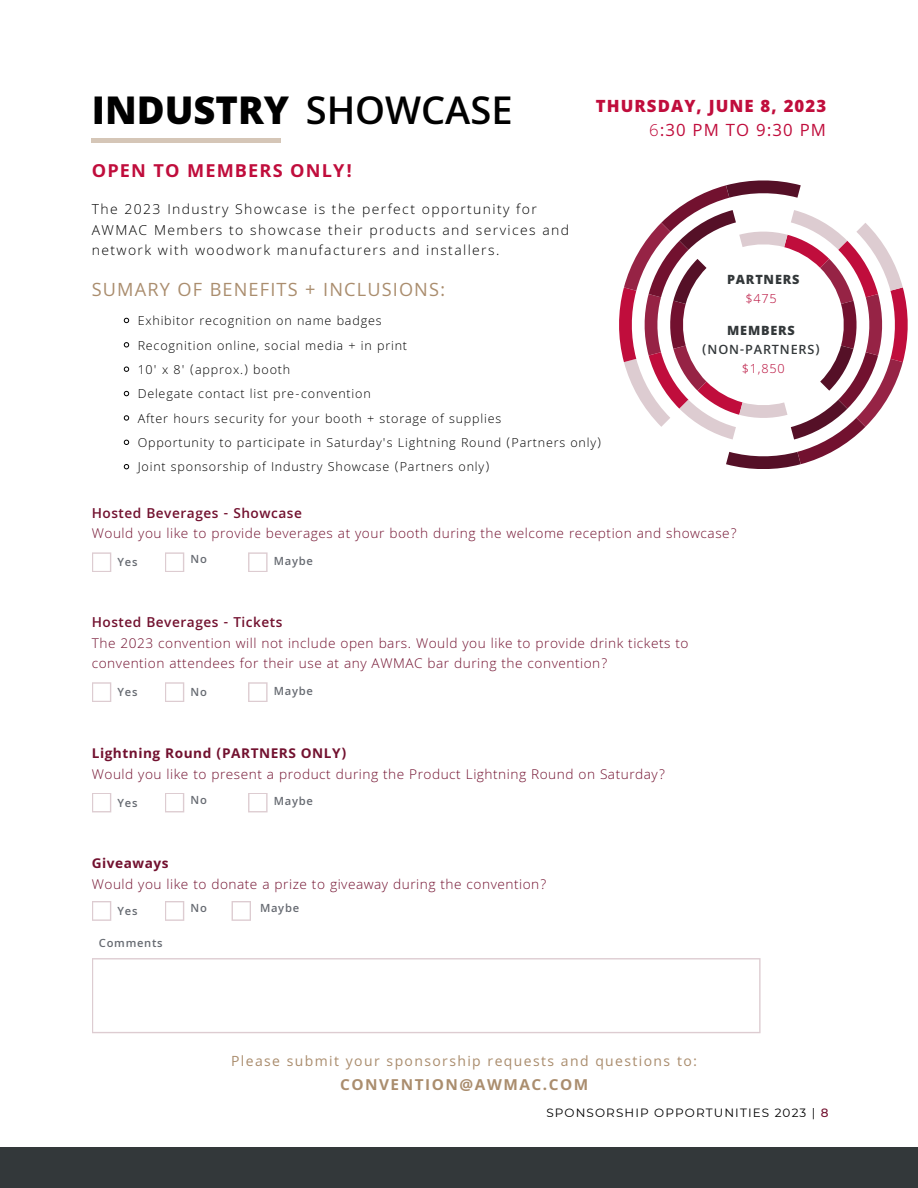
<style>
.page{position:relative;width:918px;height:1188px;background:#fff}
.page>*{position:absolute;margin:0;border:0;box-sizing:border-box;transform-origin:0 0}
.t1{font:800 40.95px "Khula";color:#000}
.t2{font:19.5px "Khula";letter-spacing:.06em;color:#aa8d6e}
.t3{font:700 19.5px "Khula";letter-spacing:.06em;color:#c00d3c}
.t4{font:800 18px/24.8px "Khula";letter-spacing:.06em;color:#c00d3c;text-align:right}
.t5{font:700 16.5px "Khula";letter-spacing:.095em;color:#aa8d6e}
.t6{font:300 15px/20.2px "Khula";letter-spacing:.095em;color:#000}
.t7{font:15px "Khula";letter-spacing:.095em;color:#aa8d6e}
.t8{font:300 14.7px/20.2px "Khula";letter-spacing:.035em;color:#72112f}
.t9{font:600 14.7px "Khula";letter-spacing:.035em;color:#72112f}
.t10{font:700 14.7px "Khula";letter-spacing:.035em;color:#72112f}
.t11{font:800 13.65px "Khula";letter-spacing:.06em;color:#33383a}
.t12{font:600 13.65px "Khula";letter-spacing:.06em;color:#33383a}
.t13{font:300 13.65px "Khula";letter-spacing:.06em;color:#b70a38}
.t14{font:300 13.5px/24.5px "Khula";letter-spacing:.06em;color:#000}
.t15{font:600 12px "Khula";letter-spacing:.06em;color:#676b72}
.t16{font:12px "Montserrat";letter-spacing:.095em;color:#000}
.s1{font-weight:600}
.s2{font-weight:300}
.s3{font-weight:400}
.s4{font-weight:500;color:#72112f}
</style>
<div class="page">
<div style="left:0;top:1148px;width:918px;height:40px;background:#33383a"></div>
<div style="left:92px;top:138px;width:189px;height:5px;background:#d5c6b7"></div>
<svg style="left:124px;top:317px;width:5px;height:6px"></svg>
<svg style="left:124px;top:342px;width:5px;height:6px"></svg>
<svg style="left:124px;top:366px;width:5px;height:6px"></svg>
<svg style="left:124px;top:391px;width:5px;height:6px"></svg>
<svg style="left:124px;top:415px;width:5px;height:6px"></svg>
<svg style="left:124px;top:439px;width:5px;height:6px"></svg>
<svg style="left:124px;top:464px;width:5px;height:6px"></svg>
<svg style="left:619px;top:180px;width:289px;height:289px"></svg>
<div style="left:688px;top:249px;width:151px;height:151px;background:#fff;border-radius:50%"></div>
<svg style="left:248px;top:552px;width:20px;height:20px"></svg>
<svg style="left:165px;top:552px;width:19px;height:20px"></svg>
<svg style="left:92px;top:552px;width:19px;height:20px"></svg>
<svg style="left:248px;top:682px;width:20px;height:20px"></svg>
<svg style="left:165px;top:682px;width:19px;height:20px"></svg>
<svg style="left:92px;top:682px;width:19px;height:20px"></svg>
<svg style="left:248px;top:793px;width:20px;height:19px"></svg>
<svg style="left:165px;top:793px;width:19px;height:19px"></svg>
<svg style="left:92px;top:793px;width:19px;height:19px"></svg>
<svg style="left:232px;top:901px;width:19px;height:20px"></svg>
<svg style="left:165px;top:901px;width:19px;height:20px"></svg>
<svg style="left:92px;top:901px;width:19px;height:20px"></svg>
<svg style="left:92px;top:958px;width:669px;height:75px"></svg>
<h1 class="t1" style="left:92px;top:86px;width:422px">INDUSTRY <span class="s1">SHOWCASE</span></h1>
<h2 class="t3" style="left:92px;top:159px;width:262px">OPEN TO MEMBERS ONLY!</h2>
<p class="t6" style="left:92px;top:199px;width:479px">The 2023 Industry Showcase is the perfect opportunity for<br>AWMAC Members to showcase their products and services and network with woodwork manufacturers and installers.</p>
<p class="t4" style="left:596px;top:93px;width:232px">THURSDAY, JUNE 8, 2023<br><span class="s2">6</span><span class="s3">:30 PM TO 9:30 PM</span></p>
<h2 class="t2" style="left:92px;top:278px;width:355px">SUMARY OF BENEFITS + INCLUSIONS:</h2>
<p class="t14" style="left:138px;top:308px;width:465px">Exhibitor recognition on name badges<br>Recognition online, social media + in print<br>10' x 8' (approx.) booth<br>Delegate contact list pre-convention<br>After hours security for your booth + storage of supplies<br>Opportunity to participate in Saturday's Lightning Round (Partners only)<br>Joint sponsorship of Industry Showcase (Partners only)</p>
<p class="t11" style="left:727px;top:271px;width:74px">PARTNERS</p>
<p class="t13" style="left:745px;top:290px;width:33px">$475</p>
<p class="t11" style="left:727px;top:323px;width:69px">MEMBERS</p>
<p class="t12" style="left:702px;top:341px;width:119px">(NON-PARTNERS)</p>
<p class="t13" style="left:742px;top:360px;width:44px">$1,850</p>
<p class="t9" style="left:92px;top:504px;width:212px">Hosted Beverages - Showcase</p>
<p class="t8" style="left:92px;top:523px;width:647px">Would you like to provide beverages at your booth during the welcome reception and showcase?</p>
<p class="t15" style="left:118px;top:555px;width:21px">Yes</p>
<p class="t15" style="left:191px;top:552px;width:18px">No</p>
<p class="t15" style="left:274px;top:554px;width:41px">Maybe</p>
<p class="t9" style="left:92px;top:614px;width:192px">Hosted Beverages - Tickets</p>
<p class="t8" style="left:92px;top:632px;width:598px">The 2023 convention will not include open bars. Would you like to provide drink tickets to convention attendees for their use at any AWMAC bar during the convention?</p>
<p class="t15" style="left:118px;top:685px;width:21px">Yes</p>
<p class="t15" style="left:191px;top:685px;width:18px">No</p>
<p class="t15" style="left:274px;top:684px;width:41px">Maybe</p>
<p class="t10" style="left:92px;top:745px;width:256px">Lightning Round (PARTNERS ONLY)</p>
<p class="t8" style="left:92px;top:764px;width:575px">Would you like to present a product during the Product Lightning Round on Saturday?</p>
<p class="t15" style="left:118px;top:795px;width:21px">Yes</p>
<p class="t15" style="left:191px;top:792px;width:18px">No</p>
<p class="t15" style="left:274px;top:794px;width:41px">Maybe</p>
<p class="t10" style="left:92px;top:855px;width:78px">Giveaways</p>
<p class="t8" style="left:92px;top:873px;width:456px">Would you like to donate a prize to giveaway during the convention?</p>
<p class="t15" style="left:118px;top:904px;width:21px">Yes</p>
<p class="t15" style="left:191px;top:901px;width:18px">No</p>
<p class="t15" style="left:260px;top:901px;width:41px">Maybe</p>
<p class="t15" style="left:99px;top:936px;width:65px">Comments</p>
<p class="t7" style="left:231px;top:1052px;width:467px">Please submit your sponsorship requests and questions to:</p>
<p class="t5" style="left:340px;top:1075px;width:250px">CONVENTION@AWMAC.COM</p>
<p class="t16" style="left:546px;top:1106px;width:284px">SPONSORSHIP OPPORTUNITIES 2023 | <span class="s4">8</span></p>
</div>
